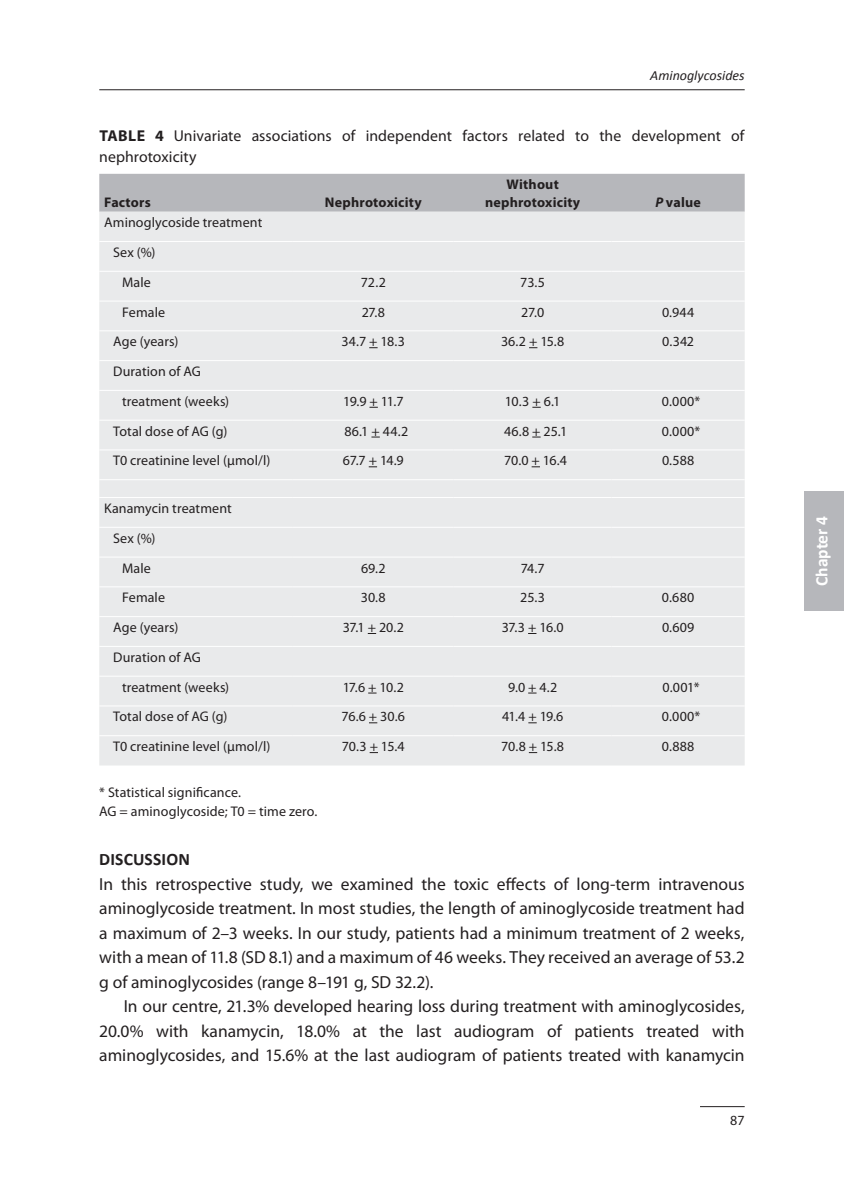
<style>
.page{position:relative;width:844px;height:1191px;background:#fff}
.page>*{position:absolute;margin:0;border:0;box-sizing:border-box;transform-origin:0 0}
.t1{font:17.5px/24.5px "Myriad Pro";color:#231f20;text-align:justify}
.t2{font:700 17.5px "Calibri";letter-spacing:.01em;color:#231f20}
.t3{font:700 17.5px "Calibri";color:#fff}
.t4{font:15.75px/21px "Myriad Pro";letter-spacing:.005em;color:#231f20}
.t5{font:700 15.75px "Myriad Pro";color:#231f20}
.t6{font:14px/29.8px "Myriad Pro";letter-spacing:.005em;color:#231f20}
.t7{font:700 14px/17.5px "Myriad Pro";letter-spacing:.015em;color:#231f20;text-align:center}
.t8{font:italic 14px "Calibri";color:#231f20}
.s1{font-weight:700}
.s2{font-style:italic}
</style>
<div class="page">
<hr style="left:699px;top:1106px;width:45px;height:1px;background:#231f20">
<hr style="left:99px;top:89px;width:645px;height:1px;background:#231f20">
<div style="left:804px;top:491px;width:39px;height:119px;background:#b6b7bb"></div>
<div style="left:99px;top:174px;width:645px;height:38px;background:#b6b7bb"></div>
<div style="left:99px;top:212px;width:645px;height:553px;background:#e9eaeb"></div>
<hr style="left:99px;top:241px;width:194px;height:1px;background:#fff">
<hr style="left:293px;top:241px;width:160px;height:1px;background:#fff">
<hr style="left:453px;top:241px;width:158px;height:1px;background:#fff">
<hr style="left:611px;top:241px;width:133px;height:1px;background:#fff">
<hr style="left:99px;top:271px;width:194px;height:1px;background:#fff">
<hr style="left:293px;top:271px;width:160px;height:1px;background:#fff">
<hr style="left:453px;top:271px;width:158px;height:1px;background:#fff">
<hr style="left:611px;top:271px;width:133px;height:1px;background:#fff">
<hr style="left:99px;top:301px;width:194px;height:1px;background:#fff">
<hr style="left:293px;top:301px;width:160px;height:1px;background:#fff">
<hr style="left:453px;top:301px;width:158px;height:1px;background:#fff">
<hr style="left:611px;top:301px;width:133px;height:1px;background:#fff">
<hr style="left:99px;top:330px;width:194px;height:1px;background:#fff">
<hr style="left:293px;top:330px;width:160px;height:1px;background:#fff">
<hr style="left:453px;top:330px;width:158px;height:1px;background:#fff">
<hr style="left:611px;top:330px;width:133px;height:1px;background:#fff">
<hr style="left:99px;top:360px;width:194px;height:1px;background:#fff">
<hr style="left:293px;top:360px;width:160px;height:1px;background:#fff">
<hr style="left:453px;top:360px;width:158px;height:1px;background:#fff">
<hr style="left:611px;top:360px;width:133px;height:1px;background:#fff">
<hr style="left:99px;top:390px;width:194px;height:1px;background:#fff">
<hr style="left:293px;top:390px;width:160px;height:1px;background:#fff">
<hr style="left:453px;top:390px;width:158px;height:1px;background:#fff">
<hr style="left:611px;top:390px;width:133px;height:1px;background:#fff">
<hr style="left:99px;top:420px;width:194px;height:1px;background:#fff">
<hr style="left:293px;top:420px;width:160px;height:1px;background:#fff">
<hr style="left:453px;top:420px;width:158px;height:1px;background:#fff">
<hr style="left:611px;top:420px;width:133px;height:1px;background:#fff">
<hr style="left:99px;top:449px;width:194px;height:1px;background:#fff">
<hr style="left:293px;top:449px;width:160px;height:1px;background:#fff">
<hr style="left:453px;top:449px;width:158px;height:1px;background:#fff">
<hr style="left:611px;top:449px;width:133px;height:1px;background:#fff">
<hr style="left:99px;top:479px;width:194px;height:1px;background:#fff">
<hr style="left:293px;top:479px;width:160px;height:1px;background:#fff">
<hr style="left:453px;top:479px;width:158px;height:1px;background:#fff">
<hr style="left:611px;top:479px;width:133px;height:1px;background:#fff">
<hr style="left:99px;top:497px;width:194px;height:1px;background:#fff">
<hr style="left:293px;top:497px;width:160px;height:1px;background:#fff">
<hr style="left:453px;top:497px;width:158px;height:1px;background:#fff">
<hr style="left:611px;top:497px;width:133px;height:1px;background:#fff">
<hr style="left:99px;top:527px;width:194px;height:1px;background:#fff">
<hr style="left:293px;top:527px;width:160px;height:1px;background:#fff">
<hr style="left:453px;top:527px;width:158px;height:1px;background:#fff">
<hr style="left:611px;top:527px;width:133px;height:1px;background:#fff">
<hr style="left:99px;top:556px;width:194px;height:1px;background:#fff">
<hr style="left:293px;top:556px;width:160px;height:1px;background:#fff">
<hr style="left:453px;top:556px;width:158px;height:1px;background:#fff">
<hr style="left:611px;top:556px;width:133px;height:1px;background:#fff">
<hr style="left:99px;top:586px;width:194px;height:1px;background:#fff">
<hr style="left:293px;top:586px;width:160px;height:1px;background:#fff">
<hr style="left:453px;top:586px;width:158px;height:1px;background:#fff">
<hr style="left:611px;top:586px;width:133px;height:1px;background:#fff">
<hr style="left:99px;top:616px;width:194px;height:1px;background:#fff">
<hr style="left:293px;top:616px;width:160px;height:1px;background:#fff">
<hr style="left:453px;top:616px;width:158px;height:1px;background:#fff">
<hr style="left:611px;top:616px;width:133px;height:1px;background:#fff">
<hr style="left:99px;top:646px;width:194px;height:1px;background:#fff">
<hr style="left:293px;top:646px;width:160px;height:1px;background:#fff">
<hr style="left:453px;top:646px;width:158px;height:1px;background:#fff">
<hr style="left:611px;top:646px;width:133px;height:1px;background:#fff">
<hr style="left:99px;top:675px;width:194px;height:1px;background:#fff">
<hr style="left:293px;top:675px;width:160px;height:1px;background:#fff">
<hr style="left:453px;top:675px;width:158px;height:1px;background:#fff">
<hr style="left:611px;top:675px;width:133px;height:1px;background:#fff">
<hr style="left:99px;top:705px;width:194px;height:1px;background:#fff">
<hr style="left:293px;top:705px;width:160px;height:1px;background:#fff">
<hr style="left:453px;top:705px;width:158px;height:1px;background:#fff">
<hr style="left:611px;top:705px;width:133px;height:1px;background:#fff">
<hr style="left:99px;top:735px;width:194px;height:1px;background:#fff">
<hr style="left:293px;top:735px;width:160px;height:1px;background:#fff">
<hr style="left:453px;top:735px;width:158px;height:1px;background:#fff">
<hr style="left:611px;top:735px;width:133px;height:1px;background:#fff">
<p class="t8" style="left:650px;top:67px;width:96px">Aminoglycosides</p>
<p class="t4" style="left:99px;top:125px;width:646px;text-indent:37px"><span class="s1">e 4</span> Univariate associations of independent factors related to the development of nephrotoxicity</p>
<p class="t7" style="left:111px;top:193px;width:41px">actors</p>
<p class="t7" style="left:325px;top:193px;width:98px">Nephrotoxicity</p>
<p class="t5" style="left:99px;top:127px;width:10px">T</p>
<p class="t7" style="left:485px;top:176px;width:97px">Without nephrotoxicity</p>
<p class="t7" style="left:655px;top:193px;width:47px"><span class="s2">P</span> value</p>
<p class="t6" style="left:104px;top:208px;width:160px">Aminoglycoside treatment</p>
<p class="t6" style="left:113px;top:238px;width:44px">Sex (%)</p>
<p class="t6" style="left:122px;top:267px;width:30px">Male</p>
<p class="t6" style="left:361px;top:267px;width:27px">72.2</p>
<p class="t6" style="left:520px;top:267px;width:26px">73.5</p>
<p class="t6" style="left:122px;top:297px;width:45px">Female</p>
<p class="t6" style="left:361px;top:297px;width:25px">27.8</p>
<p class="t6" style="left:521px;top:297px;width:25px">27.0</p>
<p class="t6" style="left:661px;top:297px;width:34px">0.944</p>
<p class="t6" style="left:113px;top:327px;width:67px">Age (years)</p>
<p class="t6" style="left:341px;top:327px;width:65px">34.7 + 18.3</p>
<p class="t6" style="left:501px;top:327px;width:65px">36.2 + 15.8</p>
<p class="t6" style="left:662px;top:327px;width:33px">0.342</p>
<p class="t6" style="left:122px;top:357px;width:109px;text-indent:-9px">Duration of AG treatment (weeks)</p>
<p class="t6" style="left:343px;top:386px;width:62px">19.9 + 11.7</p>
<p class="t6" style="left:505px;top:386px;width:57px">10.3 + 6.1</p>
<p class="t6" style="left:661px;top:386px;width:40px">0.000*</p>
<p class="t6" style="left:113px;top:416px;width:116px">Total dose of AG (g)</p>
<p class="t6" style="left:344px;top:416px;width:65px">86.1 + 44.2</p>
<p class="t6" style="left:504px;top:416px;width:65px">46.8 + 25.1</p>
<p class="t6" style="left:661px;top:416px;width:40px">0.000*</p>
<p class="t6" style="left:113px;top:446px;width:159px">T0 creatinine level (µmol/l)</p>
<p class="t6" style="left:343px;top:446px;width:62px">67.7 + 14.9</p>
<p class="t6" style="left:504px;top:446px;width:64px">70.0 + 16.4</p>
<p class="t6" style="left:661px;top:446px;width:34px">0.588</p>
<p class="t6" style="left:104px;top:494px;width:129px">Kanamycin treatment</p>
<p class="t6" style="left:113px;top:523px;width:44px">Sex (%)</p>
<p class="t6" style="left:122px;top:553px;width:30px">Male</p>
<p class="t6" style="left:361px;top:553px;width:26px">69.2</p>
<p class="t6" style="left:520px;top:553px;width:25px">74.7</p>
<p class="t6" style="left:122px;top:583px;width:45px">Female</p>
<p class="t6" style="left:361px;top:583px;width:26px">30.8</p>
<p class="t6" style="left:520px;top:583px;width:26px">25.3</p>
<p class="t6" style="left:661px;top:583px;width:34px">0.680</p>
<p class="t6" style="left:113px;top:613px;width:67px">Age (years)</p>
<p class="t6" style="left:342px;top:613px;width:63px">37.1 + 20.2</p>
<p class="t6" style="left:501px;top:613px;width:63px">37.3 + 16.0</p>
<p class="t6" style="left:661px;top:613px;width:34px">0.609</p>
<p class="t6" style="left:122px;top:642px;width:109px;text-indent:-9px">Duration of AG treatment (weeks)</p>
<p class="t6" style="left:342px;top:672px;width:63px">17.6 + 10.2</p>
<p class="t6" style="left:508px;top:672px;width:51px">9.0 + 4.2</p>
<p class="t6" style="left:662px;top:672px;width:38px">0.001*</p>
<p class="t6" style="left:113px;top:702px;width:116px">Total dose of AG (g)</p>
<p class="t6" style="left:341px;top:702px;width:65px">76.6 + 30.6</p>
<p class="t6" style="left:502px;top:702px;width:63px">41.4 + 19.6</p>
<p class="t6" style="left:661px;top:702px;width:40px">0.000*</p>
<p class="t6" style="left:113px;top:732px;width:159px">T0 creatinine level (µmol/l)</p>
<p class="t6" style="left:342px;top:732px;width:64px">70.3 + 15.4</p>
<p class="t6" style="left:501px;top:732px;width:64px">70.8 + 15.8</p>
<p class="t6" style="left:661px;top:732px;width:34px">0.888</p>
<p class="t6" style="left:99px;top:783px;width:220px;line-height:19.2px">* Statistical significance.<br>AG = aminoglycoside; T0 = time zero.</p>
<p class="t2" style="left:99px;top:848px;width:92px">DISCUSSION</p>
<p class="t1" style="left:99px;top:872px;width:647px">In this retrospective study, we examined the toxic effects of long-term intravenous aminoglycoside treatment. In most studies, the length of aminoglycoside treatment had a maximum of 2–3 weeks. In our study, patients had a minimum treatment of 2 weeks, with a mean of 11.8 (SD 8.1) and a maximum of 46 weeks. They received an average of 53.2 g of aminoglycosides (range 8–191 g, SD 32.2).</p>
<p class="t1" style="left:99px;top:994px;width:646px;text-indent:25px">In our centre, 21.3% developed hearing loss during treatment with aminoglycosides, 20.0% with kanamycin, 18.0% at the last audiogram of patients treated with aminoglycosides, and 15.6% at the last audiogram of patients treated with kanamycin</p>
<p class="t6" style="left:730px;top:1105px;width:16px">87</p>
<p class="t3" style="left:810px;top:586px;width:72px;rotate:-90deg">Chapter 4</p>
</div>
